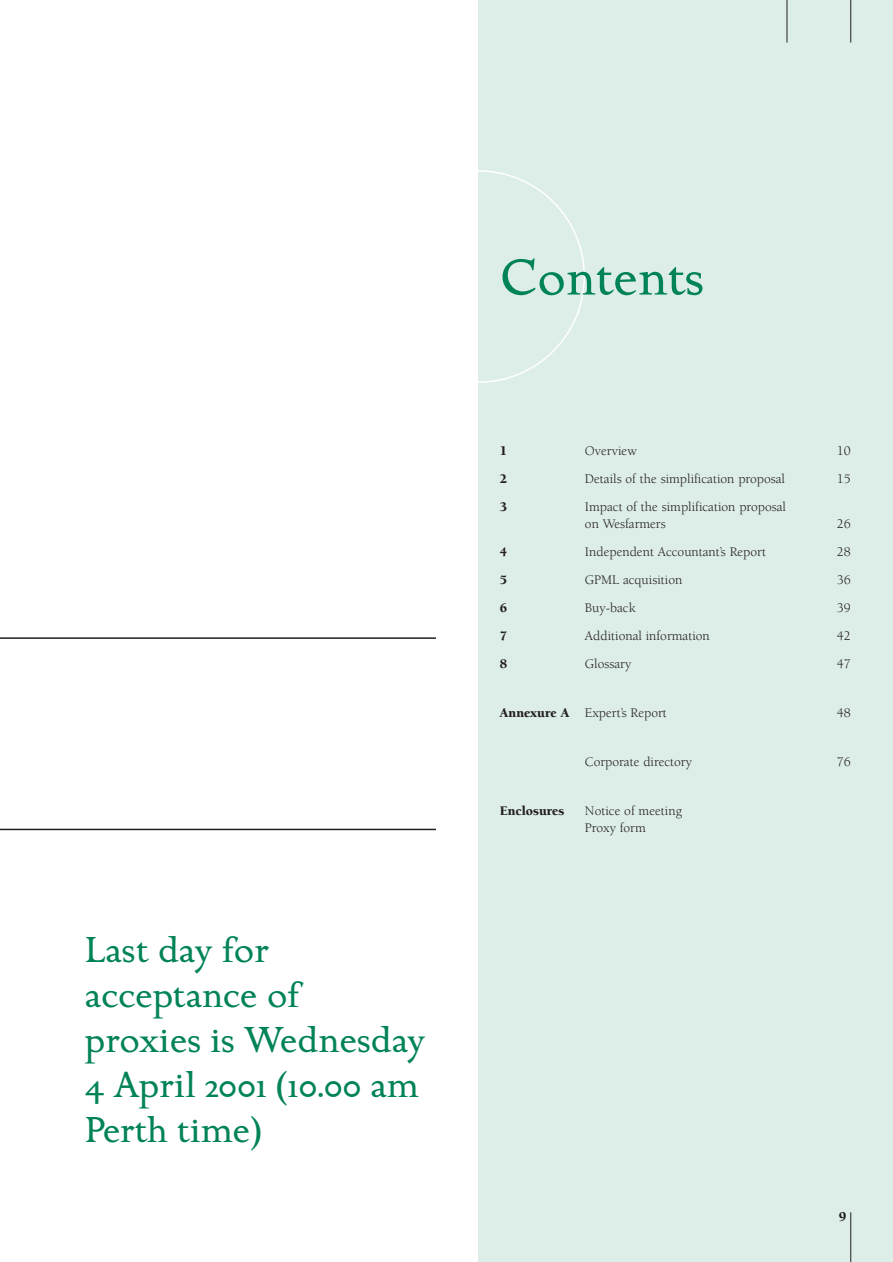
<style>
.page{position:relative;width:893px;height:1262px;background:#fff}
.page>*{position:absolute;margin:0;border:0;box-sizing:border-box;transform-origin:0 0}
.t1{font:52.5px "Golden Cockerel ITC";color:#008356}
.t2{font:37.5px/45px "Golden Cockerel ITC";color:#008356}
.t3{font:900 13.8px "Berkeley";color:#231f20}
.t4{font:13.5px/17.2px "Berkeley";color:#231f20}
.t5{font:900 13.5px "Berkeley";color:#231f20}
.s1{font-weight:900}
</style>
<div class="page">
<div style="left:478px;top:0;width:414px;height:1262px;background:#ddede7"></div>
<hr style="left:850px;top:1212px;width:1px;height:50px;background:#231f20">
<hr style="left:0;top:828px;width:436px;height:2px;background:#231f20">
<hr style="left:0;top:637px;width:436px;height:2px;background:#231f20">
<hr style="left:786px;top:0;width:1px;height:43px;background:#231f20">
<hr style="left:850px;top:0;width:1px;height:43px;background:#231f20">
<h2 class="t2" style="left:85px;top:931px;width:342px">Last day for acceptance of<br>proxies is Wednesday<br>4 April 2001 (10.00 am<br>Perth time)</h2>
<h1 class="t1" style="left:500px;top:257px;width:206px">Contents</h1>
<p class="t5" style="left:500px;top:446px;width:9px">1</p>
<p class="t4" style="left:585px;top:443px;width:53px">Overview</p>
<p class="t4" style="left:836px;top:443px;width:16px">10</p>
<p class="t5" style="left:500px;top:473px;width:9px">2</p>
<p class="t4" style="left:585px;top:471px;width:202px">Details of the simplification proposal</p>
<p class="t4" style="left:836px;top:471px;width:16px">15</p>
<p class="t5" style="left:500px;top:501px;width:9px">3</p>
<p class="t4" style="left:585px;top:499px;width:203px">Impact of the simplification proposal on Wesfarmers</p>
<p class="t4" style="left:836px;top:516px;width:16px">26</p>
<p class="t5" style="left:500px;top:546px;width:9px">4</p>
<p class="t4" style="left:585px;top:544px;width:182px">Independent Accountant’s Report</p>
<p class="t4" style="left:836px;top:544px;width:16px">28</p>
<p class="t5" style="left:500px;top:574px;width:9px">5</p>
<p class="t4" style="left:585px;top:572px;width:99px">GPML acquisition</p>
<p class="t4" style="left:836px;top:572px;width:16px">36</p>
<p class="t5" style="left:500px;top:602px;width:9px">6</p>
<p class="t4" style="left:585px;top:600px;width:52px">Buy-back</p>
<p class="t4" style="left:836px;top:600px;width:16px">39</p>
<p class="t5" style="left:500px;top:630px;width:9px">7</p>
<p class="t4" style="left:585px;top:628px;width:126px">Additional information</p>
<p class="t4" style="left:836px;top:628px;width:16px">42</p>
<p class="t5" style="left:500px;top:658px;width:9px">8</p>
<p class="t4" style="left:585px;top:656px;width:48px">Glossary</p>
<p class="t4" style="left:836px;top:656px;width:16px">47</p>
<p class="t4" style="left:500px;top:705px;width:168px"><span class="s1">Annexure A</span> Expert’s Report</p>
<p class="t4" style="left:836px;top:705px;width:16px">48</p>
<p class="t4" style="left:585px;top:754px;width:109px">Corporate directory</p>
<p class="t4" style="left:836px;top:754px;width:16px">76</p>
<p class="t5" style="left:500px;top:805px;width:66px">Enclosures</p>
<p class="t4" style="left:585px;top:803px;width:98px">Notice of meeting<br>Proxy form</p>
<p class="t3" style="left:838px;top:1211px;width:9px">9</p>
</div>
